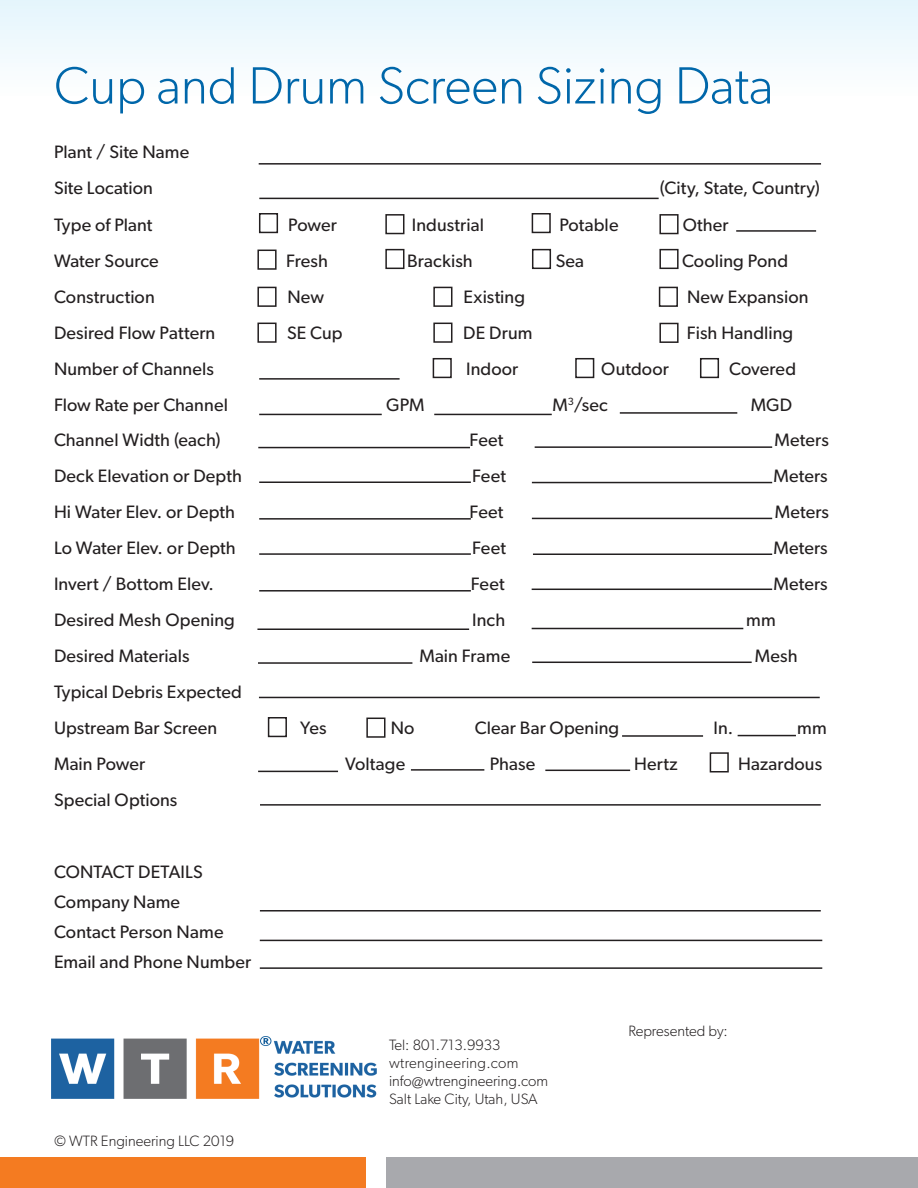
<style>
.page{position:relative;width:918px;height:1188px;background:#fff}
.page>*{position:absolute;margin:0;border:0;box-sizing:border-box;transform-origin:0 0}
.t1{font:300 52.5px "Gibson";color:#0067aa}
.t2{font:18px/30px "Gibson";letter-spacing:.005em;color:#231f20}
.t3{font:300 15px/18px "Gibson";color:#231f20}
</style>
<div class="page">
<div style="left:0;top:0;width:918px;height:145px;background:linear-gradient(to bottom,#e7f6fc,#fff)"></div>
<div style="left:387px;top:1157px;width:531px;height:31px;background:#a8a9ad"></div>
<img style="left:51px;top:1037px;width:326px;height:62px">
<div style="left:0;top:1157px;width:366px;height:31px;background:#f47b21"></div>
<hr style="left:259px;top:163px;width:562px;height:2px;background:#231f20">
<hr style="left:259px;top:198px;width:400px;height:1px;background:#231f20">
<hr style="left:259px;top:482px;width:212px;height:1px;background:#231f20">
<hr style="left:532px;top:482px;width:240px;height:1px;background:#231f20">
<hr style="left:532px;top:518px;width:240px;height:1px;background:#231f20">
<hr style="left:738px;top:735px;width:58px;height:1px;background:#231f20">
<hr style="left:259px;top:518px;width:212px;height:2px;background:#231f20">
<hr style="left:259px;top:553px;width:212px;height:2px;background:#231f20">
<hr style="left:259px;top:590px;width:212px;height:2px;background:#231f20">
<hr style="left:532px;top:589px;width:240px;height:1px;background:#231f20">
<hr style="left:258px;top:771px;width:80px;height:1px;background:#231f20">
<hr style="left:411px;top:769px;width:73px;height:2px;background:#231f20">
<hr style="left:545px;top:770px;width:85px;height:1px;background:#231f20">
<hr style="left:260px;top:910px;width:561px;height:2px;background:#231f20">
<hr style="left:260px;top:940px;width:562px;height:1px;background:#231f20">
<hr style="left:260px;top:967px;width:562px;height:2px;background:#231f20">
<hr style="left:260px;top:804px;width:561px;height:2px;background:#231f20">
<hr style="left:533px;top:554px;width:239px;height:1px;background:#231f20">
<hr style="left:258px;top:662px;width:154px;height:2px;background:#231f20">
<hr style="left:532px;top:662px;width:220px;height:1px;background:#231f20">
<hr style="left:622px;top:735px;width:81px;height:2px;background:#231f20">
<hr style="left:259px;top:378px;width:141px;height:2px;background:#231f20">
<hr style="left:259px;top:414px;width:123px;height:1px;background:#231f20">
<div style="left:257px;top:250px;width:20px;height:20px;border:2px solid #231f20"></div>
<div style="left:385px;top:249px;width:19px;height:20px;border:2px solid #231f20"></div>
<div style="left:532px;top:249px;width:19px;height:20px;border:2px solid #231f20"></div>
<div style="left:257px;top:287px;width:20px;height:20px;border:2px solid #231f20"></div>
<div style="left:433px;top:287px;width:19px;height:20px;border:2px solid #231f20"></div>
<div style="left:659px;top:287px;width:19px;height:20px;border:2px solid #231f20"></div>
<div style="left:257px;top:323px;width:20px;height:20px;border:2px solid #231f20"></div>
<div style="left:433px;top:323px;width:19px;height:20px;border:2px solid #231f20"></div>
<div style="left:659px;top:323px;width:20px;height:20px;border:2px solid #231f20"></div>
<div style="left:433px;top:358px;width:19px;height:20px;border:2px solid #231f20"></div>
<div style="left:575px;top:358px;width:19px;height:20px;border:2px solid #231f20"></div>
<div style="left:700px;top:358px;width:19px;height:20px;border:2px solid #231f20"></div>
<div style="left:259px;top:213px;width:19px;height:20px;border:2px solid #231f20"></div>
<div style="left:385px;top:214px;width:19px;height:20px;border:2px solid #231f20"></div>
<div style="left:659px;top:214px;width:20px;height:20px;border:2px solid #231f20"></div>
<hr style="left:434px;top:414px;width:118px;height:1px;background:#231f20">
<hr style="left:258px;top:447px;width:212px;height:1px;background:#231f20">
<hr style="left:535px;top:446px;width:237px;height:2px;background:#231f20">
<div style="left:268px;top:717px;width:19px;height:20px;border:2px solid #231f20"></div>
<div style="left:366px;top:718px;width:20px;height:20px;border:2px solid #231f20"></div>
<div style="left:710px;top:752px;width:19px;height:20px;border:2px solid #231f20"></div>
<div style="left:532px;top:213px;width:19px;height:20px;border:2px solid #231f20"></div>
<hr style="left:736px;top:230px;width:80px;height:2px;background:#231f20">
<div style="left:659px;top:249px;width:20px;height:20px;border:2px solid #231f20"></div>
<hr style="left:620px;top:412px;width:117px;height:2px;background:#231f20">
<hr style="left:257px;top:629px;width:212px;height:1px;background:#231f20">
<hr style="left:532px;top:628px;width:211px;height:1px;background:#231f20">
<hr style="left:259px;top:697px;width:561px;height:1px;background:#231f20">
<h1 class="t1" style="left:54px;top:54px;width:721px">Cup and Drum Screen Sizing Data</h1>
<p class="t2" style="left:54px;top:133px;width:137px;line-height:36px">Plant / Site Name<br>Site Location</p>
<p class="t2" style="left:660px;top:172px;width:162px">(City, State, Country)</p>
<p class="t2" style="left:54px;top:209px;width:100px">Type of Plant</p>
<p class="t2" style="left:288px;top:209px;width:50px">Power</p>
<p class="t2" style="left:412px;top:209px;width:74px">Industrial</p>
<p class="t2" style="left:559px;top:209px;width:61px">Potable</p>
<p class="t2" style="left:683px;top:209px;width:47px">Other</p>
<p class="t2" style="left:54px;top:245px;width:106px">Water Source</p>
<p class="t2" style="left:286px;top:245px;width:43px">Fresh</p>
<p class="t2" style="left:407px;top:245px;width:67px">Brackish</p>
<p class="t2" style="left:556px;top:245px;width:30px">Sea</p>
<p class="t2" style="left:682px;top:245px;width:108px">Cooling Pond</p>
<p class="t2" style="left:54px;top:281px;width:102px">Construction</p>
<p class="t2" style="left:287px;top:281px;width:38px">New</p>
<p class="t2" style="left:464px;top:281px;width:63px">Existing</p>
<p class="t2" style="left:687px;top:281px;width:123px">New Expansion</p>
<p class="t2" style="left:54px;top:317px;width:163px">Desired Flow Pattern</p>
<p class="t2" style="left:287px;top:317px;width:57px">SE Cup</p>
<p class="t2" style="left:463px;top:317px;width:71px">DE Drum</p>
<p class="t2" style="left:687px;top:317px;width:108px">Fish Handling</p>
<p class="t2" style="left:54px;top:353px;width:161px">Number of Channels</p>
<p class="t2" style="left:466px;top:353px;width:54px">Indoor</p>
<p class="t2" style="left:601px;top:353px;width:69px">Outdoor</p>
<p class="t2" style="left:729px;top:353px;width:68px">Covered</p>
<p class="t2" style="left:54px;top:389px;width:175px">Flow Rate per Channel</p>
<p class="t2" style="left:386px;top:389px;width:40px">GPM</p>
<p class="t2" style="left:553px;top:389px;width:57px">M<sup>3</sup>/sec</p>
<p class="t2" style="left:751px;top:389px;width:43px">MGD</p>
<p class="t2" style="left:54px;top:424px;width:168px">Channel Width (each)</p>
<p class="t2" style="left:470px;top:424px;width:35px">Feet</p>
<p class="t2" style="left:775px;top:424px;width:56px">Meters</p>
<p class="t2" style="left:54px;top:460px;width:189px">Deck Elevation or Depth</p>
<p class="t2" style="left:472px;top:460px;width:35px">Feet</p>
<p class="t2" style="left:773px;top:460px;width:56px">Meters</p>
<p class="t2" style="left:54px;top:496px;width:182px">Hi Water Elev. or Depth</p>
<p class="t2" style="left:470px;top:496px;width:35px">Feet</p>
<p class="t2" style="left:775px;top:496px;width:56px">Meters</p>
<p class="t2" style="left:54px;top:532px;width:183px">Lo Water Elev. or Depth</p>
<p class="t2" style="left:472px;top:532px;width:35px">Feet</p>
<p class="t2" style="left:773px;top:532px;width:56px">Meters</p>
<p class="t2" style="left:54px;top:568px;width:162px">Invert / Bottom Elev.</p>
<p class="t2" style="left:471px;top:568px;width:35px">Feet</p>
<p class="t2" style="left:773px;top:568px;width:56px">Meters</p>
<p class="t2" style="left:54px;top:604px;width:183px">Desired Mesh Opening</p>
<p class="t2" style="left:472px;top:604px;width:35px">Inch</p>
<p class="t2" style="left:746px;top:604px;width:31px">mm</p>
<p class="t2" style="left:54px;top:640px;width:137px">Desired Materials</p>
<p class="t2" style="left:419px;top:640px;width:92px">Main Frame</p>
<p class="t2" style="left:755px;top:640px;width:44px">Mesh</p>
<p class="t2" style="left:54px;top:673px;width:189px;line-height:36px">Typical Debris Expected<br>Upstream Bar Screen</p>
<p class="t2" style="left:300px;top:712px;width:28px">Yes</p>
<p class="t2" style="left:391px;top:712px;width:25px">No</p>
<p class="t2" style="left:475px;top:712px;width:146px">Clear Bar Opening</p>
<p class="t2" style="left:713px;top:712px;width:21px">In.</p>
<p class="t2" style="left:797px;top:712px;width:31px">mm</p>
<p class="t2" style="left:54px;top:748px;width:93px">Main Power</p>
<p class="t2" style="left:345px;top:748px;width:61px">Voltage</p>
<p class="t2" style="left:490px;top:748px;width:47px">Phase</p>
<p class="t2" style="left:634px;top:748px;width:45px">Hertz</p>
<p class="t2" style="left:738px;top:748px;width:86px">Hazardous</p>
<p class="t2" style="left:54px;top:784px;width:125px">Special Options</p>
<p class="t2" style="left:54px;top:856px;width:199px">CONTACT DETAILS<br>Company Name<br>Contact Person Name<br>Email and Phone Number</p>
<p class="t3" style="left:54px;top:1132px;width:182px">© WTR Engineering LLC 2019</p>
<p class="t3" style="left:389px;top:1035px;width:160px">Tel: 801.713.9933 wtrengineering.com info@wtrengineering.com<br>Salt Lake City, Utah, USA</p>
<p class="t3" style="left:628px;top:1022px;width:101px">Represented by:</p>
</div>
